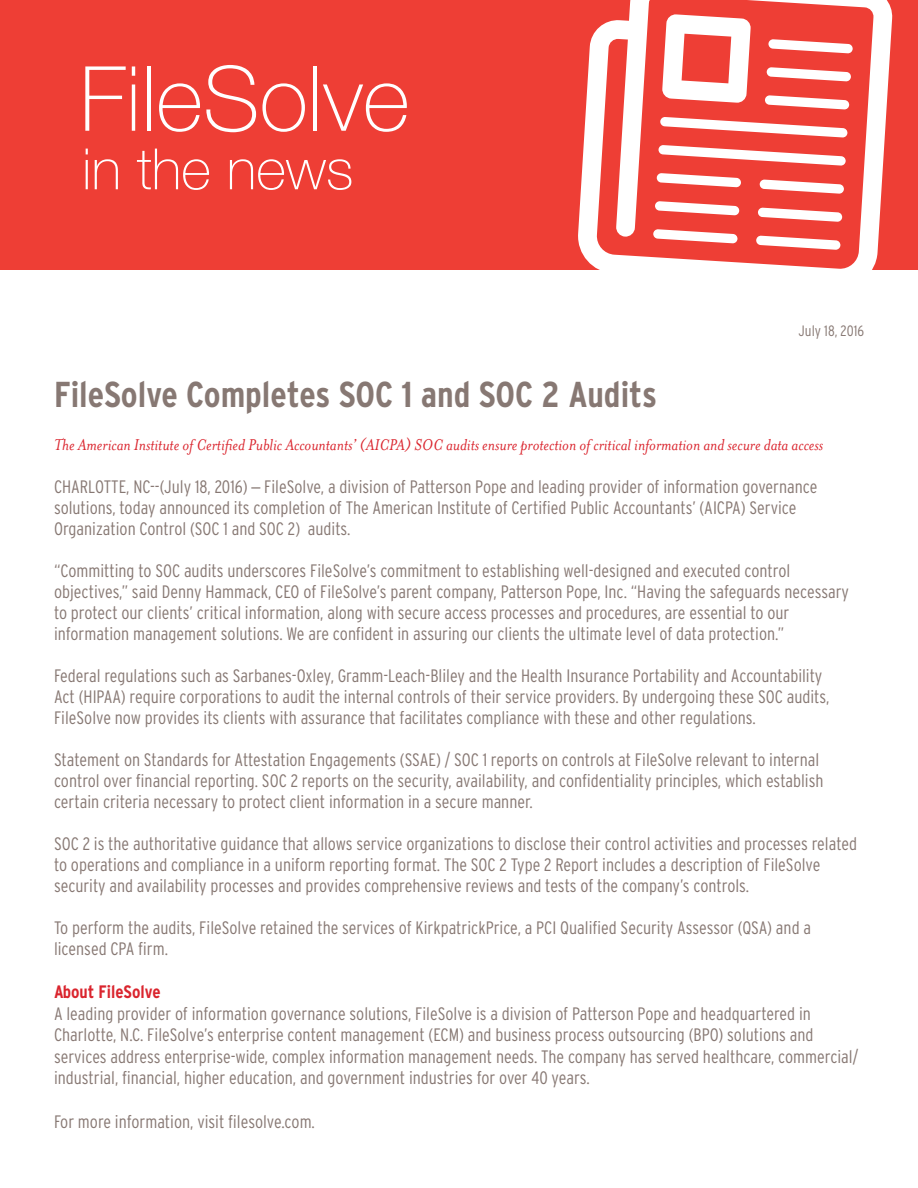
<style>
.page{position:relative;width:918px;height:1188px;background:#fff}
.page>*{position:absolute;margin:0;border:0;box-sizing:border-box;transform-origin:0 0}
.t1{font:100 90px "Helvetica Neue";color:#fff}
.t2{font:100 57px "Helvetica Neue";color:#fff}
.t3{font:700 condensed 36px "Interstate";color:#877873}
.t4{font:300 condensed 18px/21px "Interstate";color:#877873}
.t5{font:italic 18px "Mrs Eaves";color:#da252e}
.t6{font:700 condensed 18px "Interstate";color:#da252e}
.t7{font:300 condensed 15px "Interstate";color:#877873}
.s1{font-family:"Adelle";font-weight:400;font-stretch:normal}
</style>
<div class="page">
<div style="left:0;top:0;width:918px;height:270px;background:#ee3e35"></div>
<svg style="left:578px;top:0;width:315px;height:270px"></svg>
<svg style="left:765px;top:95px;width:84px;height:15px"></svg>
<svg style="left:767px;top:67px;width:84px;height:15px"></svg>
<svg style="left:768px;top:39px;width:85px;height:14px"></svg>
<svg style="left:653px;top:229px;width:85px;height:14px"></svg>
<svg style="left:655px;top:201px;width:84px;height:14px"></svg>
<svg style="left:657px;top:173px;width:84px;height:14px"></svg>
<svg style="left:756px;top:236px;width:85px;height:14px"></svg>
<svg style="left:758px;top:208px;width:84px;height:14px"></svg>
<svg style="left:760px;top:179px;width:84px;height:15px"></svg>
<svg style="left:660px;top:117px;width:188px;height:21px"></svg>
<svg style="left:658px;top:145px;width:188px;height:21px"></svg>
<svg style="left:662px;top:14px;width:89px;height:89px"></svg>
<h1 class="t1" style="left:80px;top:30px;width:332px">FileSolve</h1>
<h2 class="t2" style="left:82px;top:126px;width:273px">in the news</h2>
<p class="t7" style="left:799px;top:322px;width:67px">July 18, 2016</p>
<h3 class="t3" style="left:54px;top:374px;width:605px">FileSolve Completes SOC 1 and SOC 2 Audits</h3>
<p class="t5" style="left:54px;top:435px;width:771px">The American Institute of Certified Public Accountants’ (AICPA) SOC audits ensure protection of critical information and secure data access</p>
<p class="t4" style="left:54px;top:476px;width:765px">CHARLOTTE, NC--(July 18, 2016) <span class="s1">–</span> FileSolve, a division of Patterson Pope and leading provider of information governance solutions, today announced its completion of The American Institute of Certified Public Accountants’ (AICPA) Service<br>Organization Control (SOC 1 and SOC 2) audits.</p>
<p class="t4" style="left:54px;top:560px;width:797px">“Committing to SOC audits underscores FileSolve’s commitment to establishing well-designed and executed control objectives,” said Denny Hammack, CEO of FileSolve’s parent company, Patterson Pope, Inc. “Having the safeguards necessary to protect our clients’ critical information, along with secure access processes and procedures, are essential to our information management solutions. We are confident in assuring our clients the ultimate level of data protection.”</p>
<p class="t4" style="left:54px;top:665px;width:777px">Federal regulations such as Sarbanes-Oxley, Gramm-Leach-Bliley and the Health Insurance Portability and Accountability<br>Act (HIPAA) require corporations to audit the internal controls of their service providers. By undergoing these SOC audits,<br>FileSolve now provides its clients with assurance that facilitates compliance with these and other regulations.</p>
<p class="t4" style="left:54px;top:749px;width:771px">Statement on Standards for Attestation Engagements (SSAE) / SOC 1 reports on controls at FileSolve relevant to internal control over financial reporting. SOC 2 reports on the security, availability, and confidentiality principles, which establish certain criteria necessary to protect client information in a secure manner.</p>
<p class="t4" style="left:54px;top:833px;width:805px">SOC 2 is the authoritative guidance that allows service organizations to disclose their control activities and processes related to operations and compliance in a uniform reporting format. The SOC 2 Type 2 Report includes a description of FileSolve security and availability processes and provides comprehensive reviews and tests of the company’s controls.</p>
<p class="t4" style="left:54px;top:917px;width:759px">To perform the audits, FileSolve retained the services of KirkpatrickPrice, a PCI Qualified Security Assessor (QSA) and a licensed CPA firm.</p>
<p class="t6" style="left:54px;top:982px;width:108px">About FileSolve</p>
<p class="t4" style="left:54px;top:1002px;width:806px;line-height:21.6px">A leading provider of information governance solutions, FileSolve is a division of Patterson Pope and headquartered in Charlotte, N.C. FileSolve’s enterprise content management (ECM) and business process outsourcing (BPO) solutions and services address enterprise-wide, complex information management needs. The company has served healthcare, commercial/ industrial, financial, higher education, and government industries for over 40 years.</p>
<p class="t4" style="left:54px;top:1111px;width:262px">For more information, visit filesolve.com.</p>
</div>
